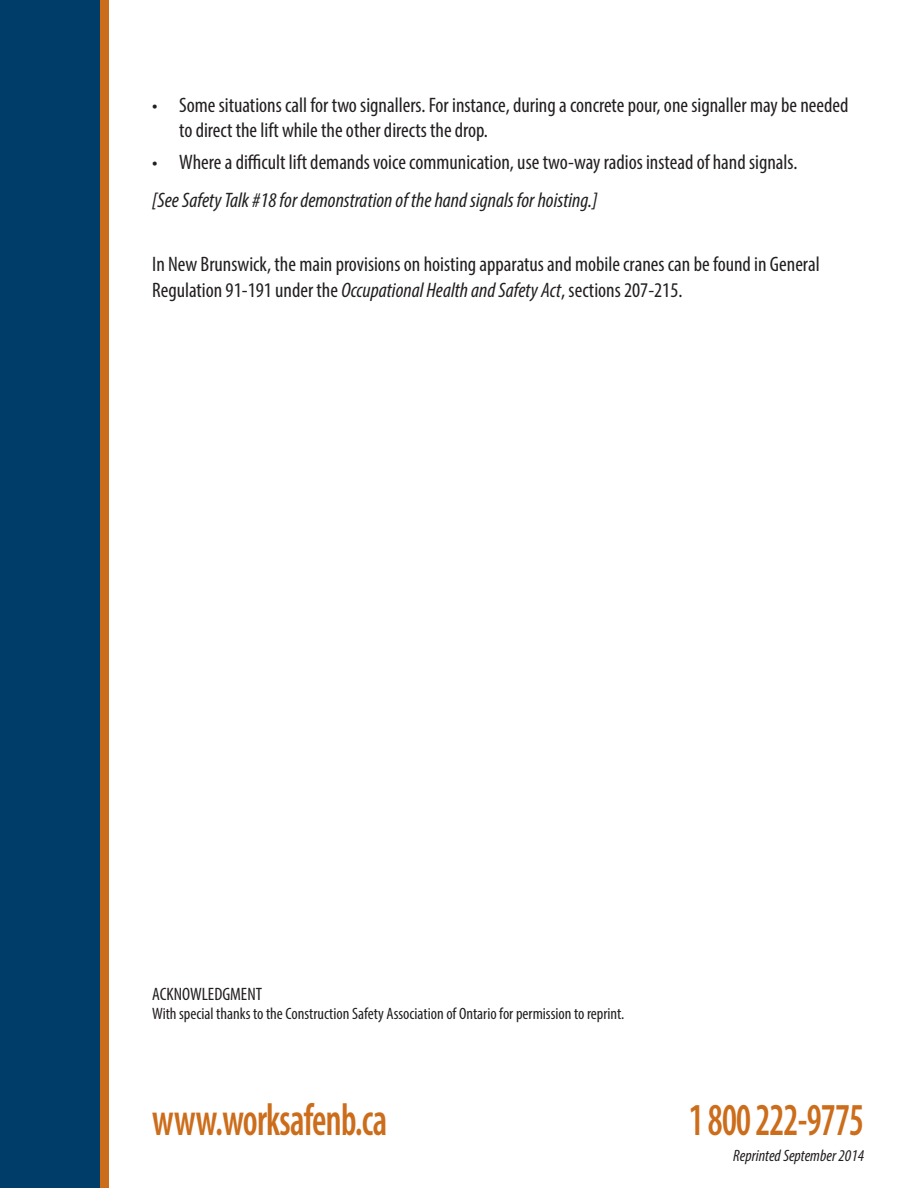
<style>
.page{position:relative;width:918px;height:1188px;background:#fff}
.page>*{position:absolute;margin:0;border:0;box-sizing:border-box;transform-origin:0 0}
.t1{font:600 condensed 45.9px "Myriad Pro";letter-spacing:-.02em;color:#cc6d1b;scale:.79 1}
.t2{font:condensed 21px/25.2px "Myriad Pro";color:#231f20}
.t3{font:italic condensed 21px "Myriad Pro";color:#231f20}
.t4{font:condensed 18px "Myriad Pro";color:#231f20}
.t5{font:condensed 16.5px "Myriad Pro";color:#231f20}
.t6{font:italic condensed 16.5px "Myriad Pro";color:#231f20}
.s1{font-style:italic}
</style>
<div class="page">
<div style="left:99px;top:0;width:10px;height:1188px;background:#cc6d1b"></div>
<div style="left:0;top:0;width:99px;height:1188px;background:#003e69"></div>
<p class="t2" style="left:179px;top:92px;width:671px;text-indent:-27px">• Some situations call for two signallers. For instance, during a concrete pour, one signaller may be needed to direct the lift while the other directs the drop.</p>
<p class="t2" style="left:152px;top:149px;width:647px">• Where a difficult lift demands voice communication, use two-way radios instead of hand signals.</p>
<p class="t3" style="left:152px;top:188px;width:447px">[See Safety Talk #18 for demonstration of the hand signals for hoisting.]</p>
<p class="t2" style="left:152px;top:252px;width:669px">In New Brunswick, the main provisions on hoisting apparatus and mobile cranes can be found in General<br>Regulation 91-191 under the <span class="s1">Occupational Health and Safety Act</span>, sections 207-215.</p>
<p class="t4" style="left:152px;top:983px;width:111px">ACKNOWLEDGMENT</p>
<p class="t5" style="left:152px;top:1004px;width:474px">With special thanks to the Construction Safety Association of Ontario for permission to reprint.</p>
<h1 class="t1" style="left:152px;top:1095px;width:299px">www.worksafenb.ca</h1>
<h1 class="t1" style="left:689px;top:1095px;width:224px">1 800 222-9775</h1>
<p class="t6" style="left:733px;top:1145px;width:132px">Reprinted September 2014</p>
</div>
